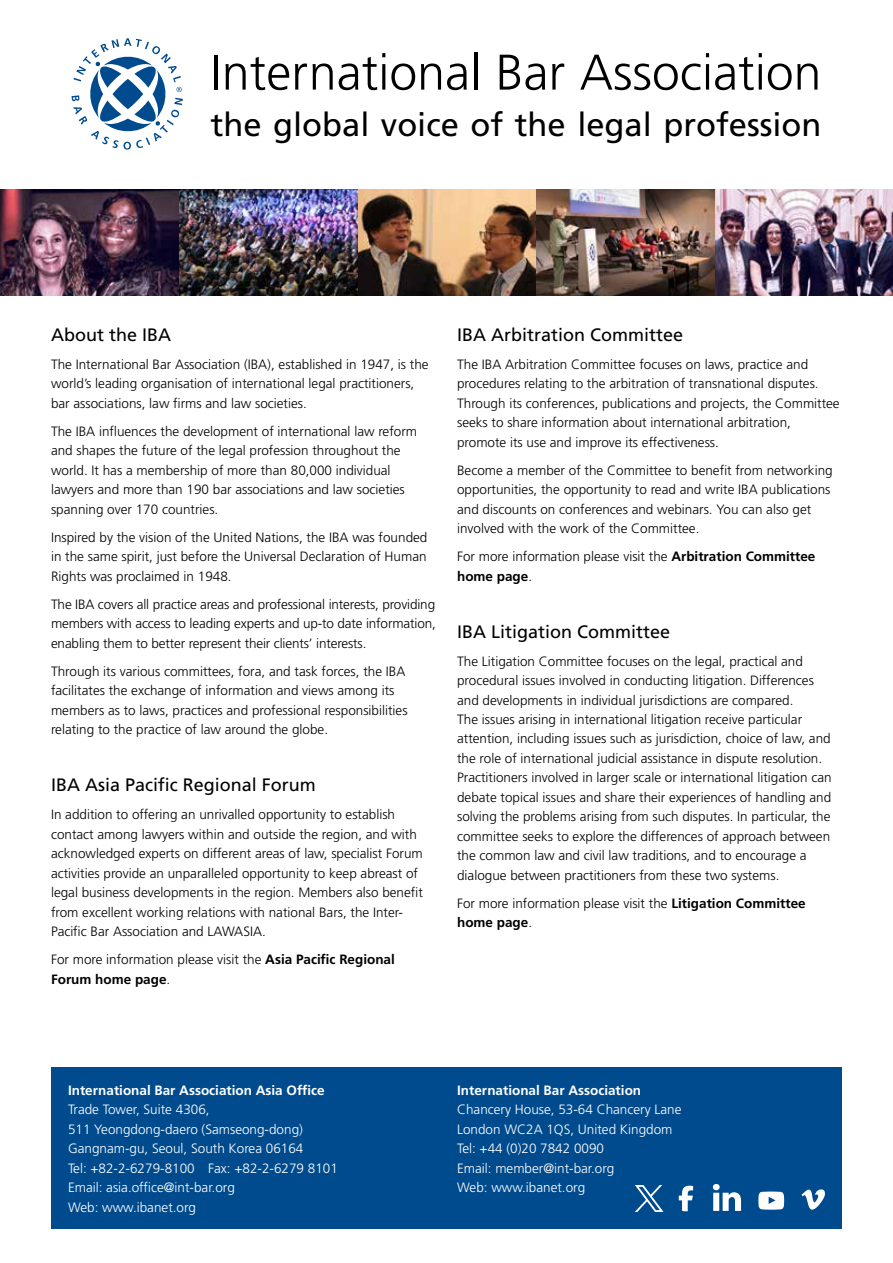
<style>
.page{position:relative;width:893px;height:1263px;background:#fff}
.page>*{position:absolute;margin:0;border:0;box-sizing:border-box;transform-origin:0 0}
.t1{font:300 49.95px "Frutiger LT Pro";color:#000}
.t2{font:32.7px "Frutiger LT Pro";color:#000}
.t3{font:18px "Frutiger LT Pro";color:#000}
.t4{font:300 13.5px/19.5px "Frutiger LT Pro";color:#000}
.t5{font:300 13.5px/19.5px "Frutiger LT Pro";color:#fff}
.t6{font:700 13.5px "Frutiger LT Pro";color:#fff}
.s1{font-weight:700}
</style>
<div class="page">
<svg style="left:72px;top:38px;width:111px;height:112px"></svg>
<div style="left:51px;top:1068px;width:791px;height:161px;background:#004b8d"></div>
<svg style="left:635px;top:1185px;width:29px;height:27px"></svg>
<svg style="left:713px;top:1184px;width:28px;height:27px"></svg>
<svg style="left:679px;top:1186px;width:14px;height:25px"></svg>
<svg style="left:758px;top:1191px;width:26px;height:19px"></svg>
<svg style="left:801px;top:1189px;width:24px;height:21px"></svg>
<img style="left:0;top:190px;width:179px;height:106px">
<img style="left:179px;top:190px;width:357px;height:106px">
<img style="left:715px;top:190px;width:178px;height:106px">
<img style="left:536px;top:190px;width:179px;height:106px">
<h1 class="t1" style="left:211px;top:43px;width:612px">International Bar Association</h1>
<h2 class="t2" style="left:211px;top:105px;width:612px">the global voice of the legal profession</h2>
<h3 class="t3" style="left:51px;top:324px;width:122px">About the IBA</h3>
<p class="t4" style="left:51px;top:355px;width:379px">The International Bar Association (IBA), established in 1947, is the world’s leading organisation of international legal practitioners, bar associations, law firms and law societies.</p>
<p class="t4" style="left:51px;top:422px;width:368px">The IBA influences the development of international law reform and shapes the future of the legal profession throughout the world. It has a membership of more than 80,000 individual lawyers and more than 190 bar associations and law societies spanning over 170 countries.</p>
<p class="t4" style="left:51px;top:528px;width:378px;text-align:justify">Inspired by the vision of the United Nations, the IBA was founded in the same spirit, just before the Universal Declaration of Human Rights was proclaimed in 1948.</p>
<p class="t4" style="left:51px;top:595px;width:386px;text-align:justify">The IBA covers all practice areas and professional interests, providing members with access to leading experts and up-to date information, enabling them to better represent their clients’ interests.</p>
<p class="t4" style="left:51px;top:662px;width:358px">Through its various committees, fora, and task forces, the IBA facilitates the exchange of information and views among its members as to laws, practices and professional responsibilities relating to the practice of law around the globe.</p>
<h3 class="t3" style="left:51px;top:774px;width:266px">IBA Asia Pacific Regional Forum</h3>
<p class="t4" style="left:51px;top:805px;width:373px">In addition to offering an unrivalled opportunity to establish contact among lawyers within and outside the region, and with acknowledged experts on different areas of law, specialist Forum activities provide an unparalleled opportunity to keep abreast of legal business developments in the region. Members also benefit from excellent working relations with national Bars, the Inter-Pacific Bar Association and LAWASIA.</p>
<p class="t4" style="left:51px;top:950px;width:345px">For more information please visit the <span class="s1">Asia Pacific Regional<br>Forum home page</span>.</p>
<h3 class="t3" style="left:457px;top:324px;width:228px">IBA Arbitration Committee</h3>
<p class="t4" style="left:457px;top:355px;width:384px">The IBA Arbitration Committee focuses on laws, practice and procedures relating to the arbitration of transnational disputes.<br>Through its conferences, publications and projects, the Committee seeks to share information about international arbitration, promote its use and improve its effectiveness.</p>
<p class="t4" style="left:457px;top:461px;width:377px">Become a member of the Committee to benefit from networking opportunities, the opportunity to read and write IBA publications and discounts on conferences and webinars. You can also get involved with the work of the Committee.</p>
<p class="t4" style="left:457px;top:547px;width:360px">For more information please visit the <span class="s1">Arbitration Committee home page</span>.</p>
<h3 class="t3" style="left:457px;top:621px;width:215px">IBA Litigation Committee</h3>
<p class="t4" style="left:457px;top:651px;width:376px">The Litigation Committee focuses on the legal, practical and procedural issues involved in conducting litigation. Differences and developments in individual jurisdictions are compared.<br>The issues arising in international litigation receive particular attention, including issues such as jurisdiction, choice of law, and the role of international judicial assistance in dispute resolution.<br>Practitioners involved in larger scale or international litigation can debate topical issues and share their experiences of handling and solving the problems arising from such disputes. In particular, the committee seeks to explore the differences of approach between the common law and civil law traditions, and to encourage a dialogue between practitioners from these two systems.</p>
<p class="t4" style="left:457px;top:894px;width:350px">For more information please visit the <span class="s1">Litigation Committee home page</span>.</p>
<p class="t6" style="left:68px;top:1082px;width:258px">International Bar Association Asia Office</p>
<p class="t5" style="left:68px;top:1100px;width:271px">Trade Tower, Suite 4306,<br>511 Yeongdong-daero (Samseong-dong)<br>Gangnam-gu, Seoul, South Korea 06164<br>Tel: +82-2-6279-8100 Fax: +82-2-6279 8101<br>Email: asia.office@int-bar.org<br>Web: www.ibanet.org</p>
<p class="t6" style="left:457px;top:1082px;width:186px">International Bar Association</p>
<p class="t5" style="left:457px;top:1100px;width:226px">Chancery House, 53-64 Chancery Lane<br>London WC2A 1QS, United Kingdom<br>Tel: +44 (0)20 7842 0090<br>Email: member@int-bar.org<br>Web: www.ibanet.org</p>
</div>
